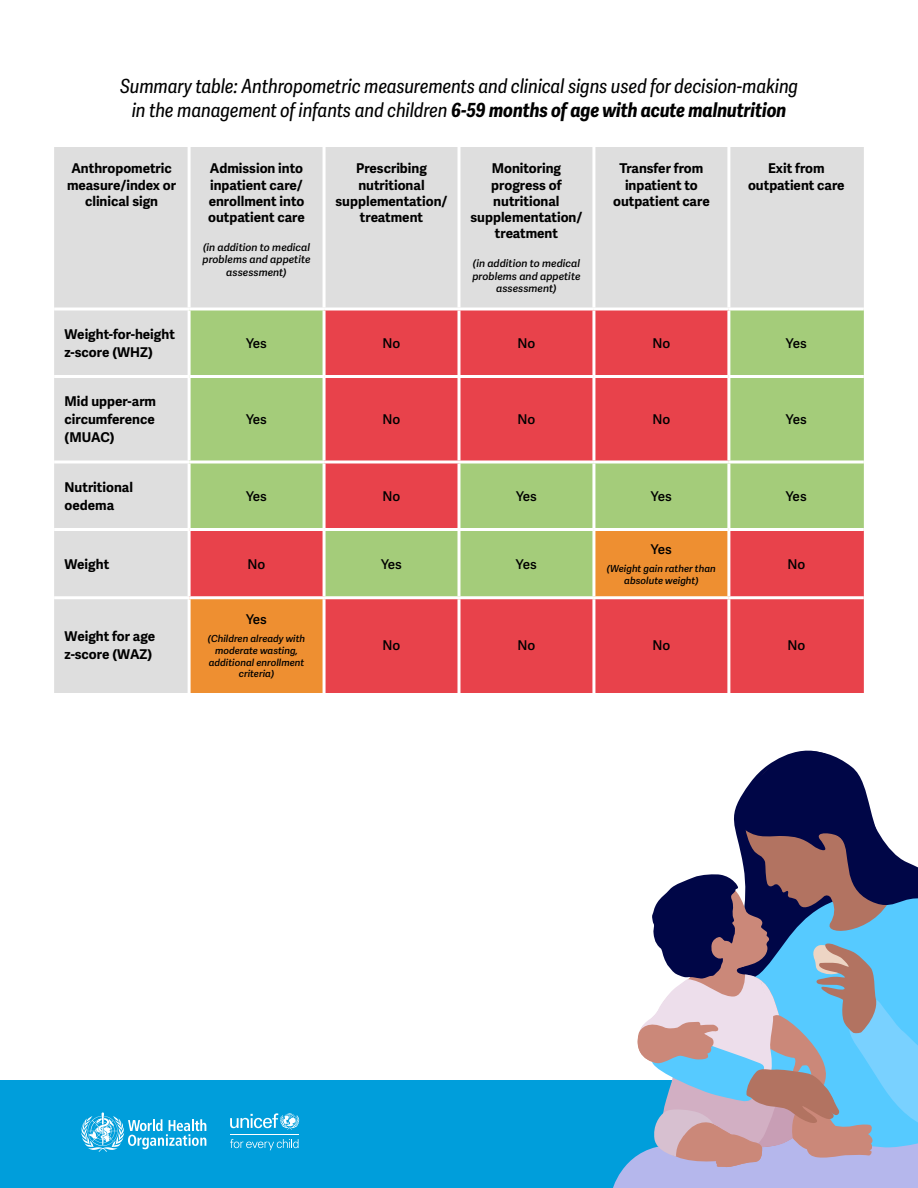
<style>
.page{position:relative;width:918px;height:1188px;background:#fff}
.page>*{position:absolute;margin:0;border:0;box-sizing:border-box;transform-origin:0 0}
.t1{font:italic 19.5px/24px "Adelle Sans Cnd";color:#000;text-align:center}
.t2{font:700 13.5px/16.2px "Adelle Sans";color:#000;text-align:center}
.t3{font:600 13.5px "Adelle Sans";letter-spacing:-.005em;color:#000}
.t4{font:italic 600 10.5px/12.6px "Adelle Sans";color:#000;text-align:center}
.t5{font:italic 600 9.75px/11.7px "Adelle Sans";color:#000;text-align:center}
.s1{font-weight:700}
</style>
<div class="page">
<div style="left:0;top:1080px;width:918px;height:108px;background:#009edb"></div>
<svg style="left:81px;top:1112px;width:125px;height:40px"></svg>
<svg style="left:230px;top:1113px;width:69px;height:17px"></svg>
<hr style="left:230px;top:1135px;width:69px;height:1px;background:#fff">
<svg style="left:230px;top:1139px;width:69px;height:11px"></svg>
<div style="left:54px;top:147px;width:810px;height:161px;background:#dedede"></div>
<div style="left:54px;top:310px;width:134px;height:383px;background:#dedede"></div>
<div style="left:326px;top:599px;width:538px;height:94px;background:#e8424b"></div>
<svg style="left:191px;top:310px;width:673px;height:286px;background:#c58a64"></svg>
<div style="left:594px;top:530px;width:135px;height:68px;background:#ee8f31"></div>
<div style="left:189px;top:598px;width:135px;height:95px;background:#ee8f31"></div>
<hr style="left:188px;top:147px;width:3px;height:161px;background:#fff">
<hr style="left:323px;top:147px;width:3px;height:161px;background:#fff">
<hr style="left:458px;top:147px;width:2px;height:161px;background:#fff">
<hr style="left:592px;top:147px;width:3px;height:161px;background:#fff">
<hr style="left:727px;top:147px;width:3px;height:161px;background:#fff">
<hr style="left:54px;top:375px;width:135px;height:3px;background:#fff">
<hr style="left:54px;top:460px;width:135px;height:4px;background:#f8f8f8">
<hr style="left:54px;top:528px;width:135px;height:3px;background:#fff">
<hr style="left:54px;top:596px;width:135px;height:3px;background:#fff">
<hr style="left:323px;top:310px;width:3px;height:65px;background:#fff">
<hr style="left:458px;top:310px;width:2px;height:65px;background:#fff">
<hr style="left:592px;top:310px;width:3px;height:65px;background:#fff">
<hr style="left:727px;top:310px;width:3px;height:65px;background:#fff">
<hr style="left:323px;top:378px;width:3px;height:82px;background:#fff">
<hr style="left:458px;top:378px;width:2px;height:82px;background:#fff">
<hr style="left:592px;top:378px;width:3px;height:82px;background:#fff">
<hr style="left:727px;top:378px;width:3px;height:82px;background:#fff">
<hr style="left:323px;top:464px;width:3px;height:64px;background:#fff">
<hr style="left:458px;top:464px;width:2px;height:64px;background:#fff">
<hr style="left:592px;top:464px;width:3px;height:64px;background:#fff">
<hr style="left:727px;top:464px;width:3px;height:64px;background:#fff">
<hr style="left:323px;top:531px;width:3px;height:65px;background:#fff">
<hr style="left:458px;top:531px;width:2px;height:65px;background:#fff">
<hr style="left:592px;top:531px;width:3px;height:65px;background:#fff">
<hr style="left:727px;top:531px;width:3px;height:65px;background:#fff">
<hr style="left:188px;top:599px;width:3px;height:94px;background:#fff">
<hr style="left:323px;top:599px;width:3px;height:94px;background:#fff">
<hr style="left:458px;top:599px;width:2px;height:94px;background:#fff">
<hr style="left:592px;top:599px;width:3px;height:94px;background:#fff">
<hr style="left:727px;top:599px;width:3px;height:94px;background:#fff">
<hr style="left:189px;top:375px;width:135px;height:3px;background:#fff">
<hr style="left:324px;top:375px;width:135px;height:3px;background:#fff">
<hr style="left:459px;top:375px;width:135px;height:3px;background:#fff">
<hr style="left:594px;top:375px;width:135px;height:3px;background:#fff">
<hr style="left:729px;top:375px;width:135px;height:3px;background:#fff">
<svg style="left:189px;top:460px;width:135px;height:4px"></svg>
<svg style="left:324px;top:460px;width:135px;height:4px"></svg>
<svg style="left:459px;top:460px;width:135px;height:4px"></svg>
<svg style="left:594px;top:460px;width:135px;height:4px"></svg>
<svg style="left:729px;top:460px;width:135px;height:4px"></svg>
<hr style="left:189px;top:528px;width:135px;height:3px;background:#fff">
<hr style="left:324px;top:528px;width:135px;height:3px;background:#fff">
<hr style="left:459px;top:528px;width:135px;height:3px;background:#fff">
<hr style="left:594px;top:528px;width:135px;height:3px;background:#fff">
<hr style="left:729px;top:528px;width:135px;height:3px;background:#fff">
<hr style="left:189px;top:596px;width:135px;height:3px;background:#fff">
<hr style="left:594px;top:596px;width:135px;height:3px;background:#fff">
<svg style="left:613px;top:750px;width:305px;height:438px"></svg>
<h1 class="t1" style="left:120px;top:75px;width:679px">Summary table: Anthropometric measurements and clinical signs used for decision-making in the management of infants and children <span class="s1">6-59 months of age with acute malnutrition</span></h1>
<p class="t2" style="left:67px;top:161px;width:111px">Anthropometric measure/index or clinical sign</p>
<p class="t2" style="left:208px;top:161px;width:98px;text-align:left">Admission into inpatient care/ enrollment into outpatient care</p>
<p class="t4" style="left:203px;top:241px;width:110px">(in addition to medical problems and appetite assessment)</p>
<p class="t2" style="left:336px;top:161px;width:114px">Prescribing nutritional supplementation/ treatment</p>
<p class="t2" style="left:470px;top:161px;width:114px">Monitoring progress of nutritional supplementation/ treatment</p>
<p class="t4" style="left:472px;top:257px;width:110px">(in addition to medical problems and appetite assessment)</p>
<p class="t2" style="left:613px;top:161px;width:98px">Transfer from inpatient to outpatient care</p>
<p class="t2" style="left:748px;top:161px;width:98px">Exit from outpatient care</p>
<p class="t2" style="left:65px;top:325px;width:112px;line-height:18px;text-align:left">Weight-for-height z-score (WHZ)</p>
<p class="t3" style="left:246px;top:335px;width:22px">Yes</p>
<p class="t3" style="left:383px;top:335px;width:19px">No</p>
<p class="t3" style="left:517px;top:335px;width:19px">No</p>
<p class="t3" style="left:652px;top:335px;width:19px">No</p>
<p class="t3" style="left:786px;top:335px;width:22px">Yes</p>
<p class="t2" style="left:65px;top:393px;width:93px;line-height:18px;text-align:justify">Mid upper-arm circumference (MUAC)</p>
<p class="t3" style="left:246px;top:412px;width:22px">Yes</p>
<p class="t3" style="left:383px;top:412px;width:19px">No</p>
<p class="t3" style="left:517px;top:412px;width:19px">No</p>
<p class="t3" style="left:652px;top:412px;width:19px">No</p>
<p class="t3" style="left:786px;top:412px;width:22px">Yes</p>
<p class="t2" style="left:65px;top:478px;width:70px;line-height:18px;text-align:left">Nutritional oedema</p>
<p class="t3" style="left:246px;top:488px;width:22px">Yes</p>
<p class="t3" style="left:382px;top:488px;width:19px">No</p>
<p class="t3" style="left:516px;top:488px;width:22px">Yes</p>
<p class="t3" style="left:651px;top:488px;width:22px">Yes</p>
<p class="t3" style="left:786px;top:488px;width:22px">Yes</p>
<p class="t2" style="left:65px;top:556px;width:46px">Weight</p>
<p class="t3" style="left:248px;top:556px;width:19px">No</p>
<p class="t3" style="left:381px;top:556px;width:22px">Yes</p>
<p class="t3" style="left:516px;top:556px;width:22px">Yes</p>
<p class="t3" style="left:651px;top:541px;width:22px">Yes</p>
<p class="t5" style="left:607px;top:563px;width:110px">(Weight gain rather than absolute weight)</p>
<p class="t3" style="left:787px;top:556px;width:19px">No</p>
<p class="t2" style="left:65px;top:628px;width:92px;line-height:18px;text-align:left">Weight for age z-score (WAZ)</p>
<p class="t3" style="left:246px;top:611px;width:22px">Yes</p>
<p class="t5" style="left:208px;top:633px;width:99px">(Children already with moderate wasting, additional enrollment criteria)</p>
<p class="t3" style="left:383px;top:638px;width:19px">No</p>
<p class="t3" style="left:518px;top:638px;width:19px">No</p>
<p class="t3" style="left:652px;top:638px;width:19px">No</p>
<p class="t3" style="left:787px;top:638px;width:19px">No</p>
</div>
